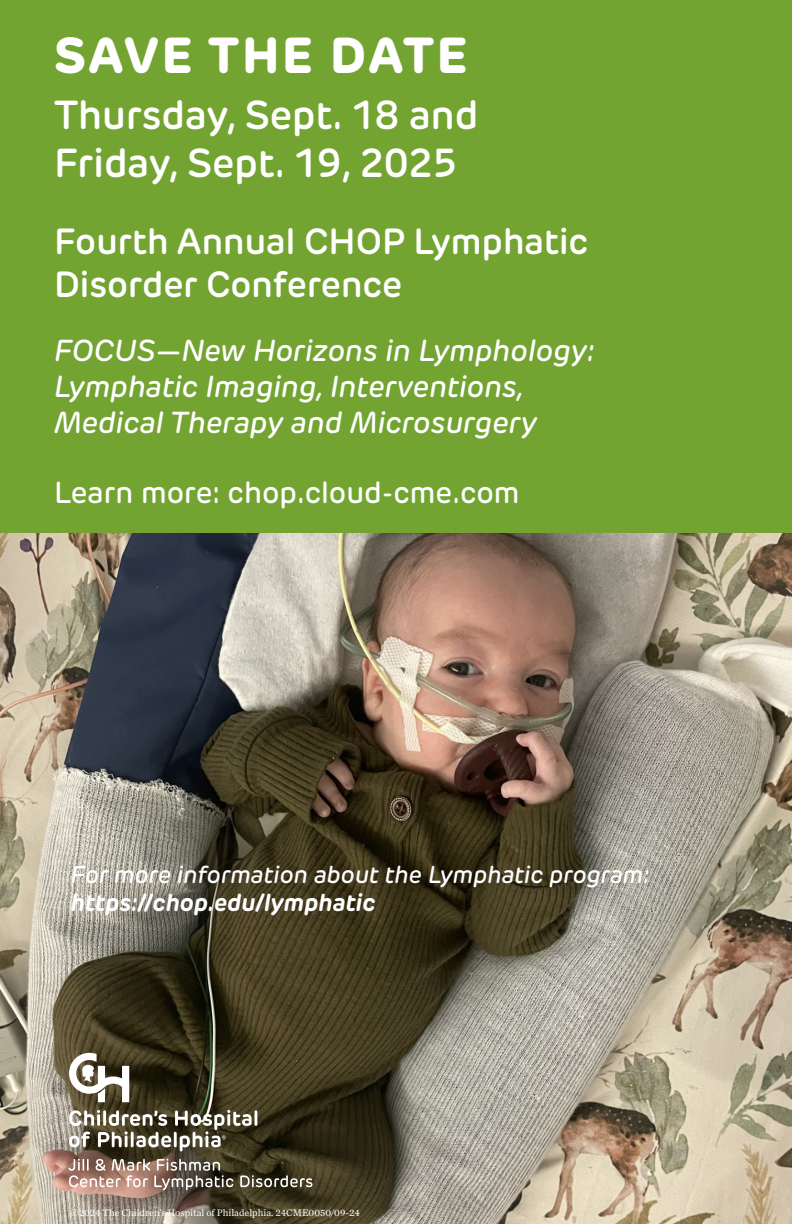
<style>
.page{position:relative;width:792px;height:1224px;background:#fff}
.page>*{position:absolute;margin:0;border:0;box-sizing:border-box;transform-origin:0 0}
.t1{font:800 50px "New Rubrik";letter-spacing:.05em;color:#fff}
.t2{font:600 40px "New Rubrik";color:#fff}
.t3{font:600 36px "New Rubrik";color:#fff}
.t4{font:italic 500 30px "New Rubrik";color:#fff}
.t5{font:500 30px "New Rubrik";color:#fff}
.t6{font:italic 500 24px "New Rubrik";color:#fff}
.t7{font:italic 700 24px "New Rubrik";color:#fff}
.t8{font:10px "Chronicle Text G1";color:#fff}
</style>
<div class="page">
<img style="left:0;top:533px;width:792px;height:691px">
<div style="left:0;top:0;width:792px;height:533px;background:#73a432"></div>
<svg style="left:69px;top:1053px;width:60px;height:49px"></svg>
<svg style="left:69px;top:1110px;width:188px;height:41px"></svg>
<svg style="left:69px;top:1159px;width:164px;height:31px;background:#968074"></svg>
<svg style="left:240px;top:1175px;width:72px;height:12px"></svg>
<p class="t1" style="left:54px;top:24px;width:415px">SAVE THE DATE</p>
<p class="t2" style="left:54px;top:90px;width:426px">Thursday, Sept. 18 and</p>
<p class="t2" style="left:54px;top:138px;width:405px">Friday, Sept. 19, 2025</p>
<p class="t3" style="left:54px;top:219px;width:536px">Fourth Annual CHOP Lymphatic</p>
<p class="t3" style="left:54px;top:262px;width:350px">Disorder Conference</p>
<p class="t4" style="left:54px;top:332px;width:542px">FOCUS—New Horizons in Lymphology:</p>
<p class="t4" style="left:54px;top:368px;width:472px">Lymphatic Imaging, Interventions,</p>
<p class="t4" style="left:54px;top:404px;width:485px">Medical Therapy and Microsurgery</p>
<p class="t5" style="left:54px;top:474px;width:467px">Learn more: chop.cloud-cme.com</p>
<p class="t6" style="left:71px;top:859px;width:580px">For more information about the Lymphatic program:</p>
<p class="t7" style="left:71px;top:888px;width:306px">https://chop.edu/lymphatic</p>
<p class="t8" style="left:71px;top:1205px;width:290px">©2024 The Children’s Hospital of Philadelphia. 24CME0050/09-24</p>
</div>
